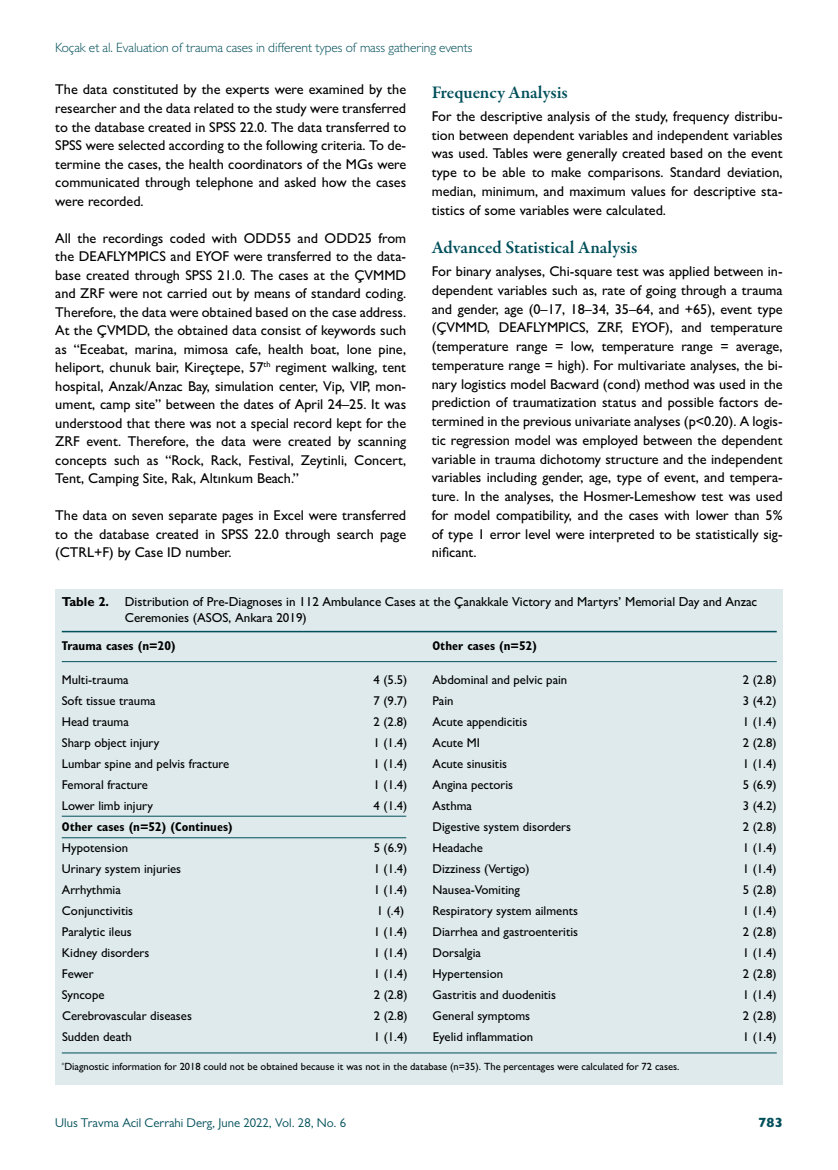
<style>
.page{position:relative;width:838px;height:1170px;background:#fff}
.page>*{position:absolute;margin:0;border:0;box-sizing:border-box;transform-origin:0 0}
.t1{font:600 18px "Garamond Premr Pro";color:#004f5a}
.t2{font:500 14.25px/18.5px "Gill Sans MT Pro";color:#000;text-align:justify}
.t3{font:300 13.5px "Gill Sans MT Pro";letter-spacing:-.005em;color:#004f5a}
.t4{font:800 13.5px "Gill Sans MT Pro";color:#004f5a}
.t5{font:500 13.05px/15.6px "Gill Sans MT Pro";color:#000}
.t6{font:500 12.75px "Gill Sans MT Pro";color:#000}
.t7{font:700 condensed 12.75px "Gill Sans MT Pro";color:#000}
.t8{font:12.75px "Gill Sans MT Pro";color:#004f5a}
.t9{font:500 10.5px "Gill Sans MT Pro";color:#000}
.s1{font-weight:700}
</style>
<div class="page">
<div style="left:55px;top:589px;width:727px;height:496px;background:#deeaec"></div>
<hr style="left:62px;top:630px;width:714px;height:2px;background:#004f5a">
<hr style="left:62px;top:661px;width:714px;height:1px;background:#004f5a">
<hr style="left:62px;top:815px;width:344px;height:1px;background:#004f5a">
<hr style="left:62px;top:837px;width:344px;height:1px;background:#004f5a">
<hr style="left:62px;top:1052px;width:714px;height:1px;background:#004f5a">
<p class="t3" style="left:55px;top:39px;width:419px">Koçak et al. Evaluation of trauma cases in different types of mass gathering events</p>
<p class="t2" style="left:55px;top:80px;width:352px">The data constituted by the experts were examined by the researcher and the data related to the study were transferred to the database created in SPSS 22.0. The data transferred to SPSS were selected according to the following criteria. To de&shy;termine the cases, the health coordinators of the MGs were communicated through telephone and asked how the cases were recorded.</p>
<p class="t2" style="left:55px;top:228px;width:352px">All the recordings coded with ODD55 and ODD25 from the DEAFLYMPICS and EYOF were transferred to the data&shy;base created through SPSS 21.0. The cases at the ÇVMMD and ZRF were not carried out by means of standard coding.<br>Therefore, the data were obtained based on the case address.<br>At the ÇVMDD, the obtained data consist of keywords such as “Eceabat, marina, mimosa cafe, health boat, lone pine, heliport, chunuk bair, Kireçtepe, 57<sup>th</sup> regiment walking, tent hospital, Anzak/Anzac Bay, simulation center, Vip, VIP, mon&shy;ument, camp site” between the dates of April 24–25. It was understood that there was not a special record kept for the ZRF event. Therefore, the data were created by scanning concepts such as “Rock, Rack, Festival, Zeytinli, Concert, Tent, Camping Site, Rak, Altınkum Beach.”</p>
<p class="t2" style="left:55px;top:506px;width:352px">The data on seven separate pages in Excel were transferred to the database created in SPSS 22.0 through search page (CTRL+F) by Case ID number.</p>
<p class="t1" style="left:432px;top:81px;width:137px">Frequency Analysis</p>
<p class="t2" style="left:432px;top:106px;width:352px">For the descriptive analysis of the study, frequency distribu&shy;tion between dependent variables and independent variables was used. Tables were generally created based on the event type to be able to make comparisons. Standard deviation, median, minimum, and maximum values for descriptive sta&shy;tistics of some variables were calculated.</p>
<p class="t1" style="left:432px;top:236px;width:207px">Advanced Statistical Analysis</p>
<p class="t2" style="left:432px;top:262px;width:352px">For binary analyses, Chi-square test was applied between in&shy;dependent variables such as, rate of going through a trauma and gender, age (0–17, 18–34, 35–64, and +65), event type (ÇVMMD, DEAFLYMPICS, ZRF, EYOF), and temperature (temperature range = low, temperature range = average, temperature range = high). For multivariate analyses, the bi&shy;nary logistics model Bacward (cond) method was used in the prediction of traumatization status and possible factors de&shy;termined in the previous univariate analyses (p&lt;0.20). A logis&shy;tic regression model was employed between the dependent variable in trauma dichotomy structure and the independent variables including gender, age, type of event, and tempera&shy;ture. In the analyses, the Hosmer-Lemeshow test was used for model compatibility, and the cases with lower than 5% of type 1 error level were interpreted to be statistically sig&shy;nificant.</p>
<p class="t5" style="left:125px;top:593px;width:634px;text-indent:-63px"><span class="s1">Table 2.</span> Distribution of Pre-Diagnoses in 112 Ambulance Cases at the Çanakkale Victory and Martyrs’ Memorial Day and Anzac<br>Ceremonies (ASOS, Ankara 2019)</p>
<p class="t7" style="left:62px;top:638px;width:115px">Trauma cases (n=20)</p>
<p class="t7" style="left:432px;top:638px;width:106px">Other cases (n=52)</p>
<p class="t6" style="left:62px;top:671px;width:68px">Multi-trauma</p>
<p class="t6" style="left:373px;top:671px;width:35px">4 (5.5)</p>
<p class="t6" style="left:432px;top:671px;width:136px">Abdominal and pelvic pain</p>
<p class="t6" style="left:742px;top:671px;width:35px">2 (2.8)</p>
<p class="t6" style="left:62px;top:692px;width:95px">Soft tissue trauma</p>
<p class="t6" style="left:373px;top:692px;width:35px">7 (9.7)</p>
<p class="t6" style="left:432px;top:692px;width:23px">Pain</p>
<p class="t6" style="left:742px;top:692px;width:35px">3 (4.2)</p>
<p class="t6" style="left:62px;top:713px;width:69px">Head trauma</p>
<p class="t6" style="left:373px;top:713px;width:35px">2 (2.8)</p>
<p class="t6" style="left:432px;top:713px;width:96px">Acute appendicitis</p>
<p class="t6" style="left:742px;top:713px;width:35px">1 (1.4)</p>
<p class="t6" style="left:62px;top:734px;width:99px">Sharp object injury</p>
<p class="t6" style="left:373px;top:734px;width:35px">1 (1.4)</p>
<p class="t6" style="left:432px;top:734px;width:49px">Acute MI</p>
<p class="t6" style="left:742px;top:734px;width:35px">2 (2.8)</p>
<p class="t6" style="left:62px;top:755px;width:169px">Lumbar spine and pelvis fracture</p>
<p class="t6" style="left:373px;top:755px;width:35px">1 (1.4)</p>
<p class="t6" style="left:432px;top:755px;width:76px">Acute sinusitis</p>
<p class="t6" style="left:742px;top:755px;width:35px">1 (1.4)</p>
<p class="t6" style="left:62px;top:776px;width:87px">Femoral fracture</p>
<p class="t6" style="left:373px;top:776px;width:35px">1 (1.4)</p>
<p class="t6" style="left:432px;top:776px;width:82px">Angina pectoris</p>
<p class="t6" style="left:742px;top:776px;width:35px">5 (6.9)</p>
<p class="t6" style="left:62px;top:797px;width:93px">Lower limb injury</p>
<p class="t6" style="left:373px;top:797px;width:35px">4 (1.4)</p>
<p class="t6" style="left:432px;top:797px;width:41px">Asthma</p>
<p class="t6" style="left:743px;top:797px;width:35px">3 (4.2)</p>
<p class="t7" style="left:62px;top:818px;width:172px">Other cases (n=52) (Continues)</p>
<p class="t6" style="left:432px;top:818px;width:140px">Digestive system disorders</p>
<p class="t6" style="left:743px;top:818px;width:35px">2 (2.8)</p>
<p class="t6" style="left:62px;top:839px;width:68px">Hypotension</p>
<p class="t6" style="left:374px;top:839px;width:35px">5 (6.9)</p>
<p class="t6" style="left:432px;top:839px;width:52px">Headache</p>
<p class="t6" style="left:743px;top:839px;width:35px">1 (1.4)</p>
<p class="t6" style="left:62px;top:860px;width:121px">Urinary system injuries</p>
<p class="t6" style="left:374px;top:860px;width:35px">1 (1.4)</p>
<p class="t6" style="left:432px;top:860px;width:99px">Dizziness (Vertigo)</p>
<p class="t6" style="left:743px;top:860px;width:35px">1 (1.4)</p>
<p class="t6" style="left:62px;top:881px;width:60px">Arrhythmia</p>
<p class="t6" style="left:374px;top:881px;width:35px">1 (1.4)</p>
<p class="t6" style="left:432px;top:881px;width:89px">Nausea-Vomiting</p>
<p class="t6" style="left:743px;top:881px;width:35px">5 (2.8)</p>
<p class="t6" style="left:62px;top:902px;width:73px">Conjunctivitis</p>
<p class="t6" style="left:377px;top:902px;width:29px">1 (.4)</p>
<p class="t6" style="left:432px;top:902px;width:147px">Respiratory system ailments</p>
<p class="t6" style="left:743px;top:902px;width:35px">1 (1.4)</p>
<p class="t6" style="left:62px;top:923px;width:71px">Paralytic ileus</p>
<p class="t6" style="left:374px;top:923px;width:35px">1 (1.4)</p>
<p class="t6" style="left:432px;top:923px;width:147px">Diarrhea and gastroenteritis</p>
<p class="t6" style="left:743px;top:923px;width:35px">2 (2.8)</p>
<p class="t6" style="left:62px;top:944px;width:89px">Kidney disorders</p>
<p class="t6" style="left:374px;top:944px;width:35px">1 (1.4)</p>
<p class="t6" style="left:432px;top:944px;width:50px">Dorsalgia</p>
<p class="t6" style="left:743px;top:944px;width:35px">1 (1.4)</p>
<p class="t6" style="left:62px;top:965px;width:33px">Fewer</p>
<p class="t6" style="left:374px;top:965px;width:35px">1 (1.4)</p>
<p class="t6" style="left:432px;top:965px;width:72px">Hypertension</p>
<p class="t6" style="left:743px;top:965px;width:35px">2 (2.8)</p>
<p class="t6" style="left:62px;top:986px;width:44px">Syncope</p>
<p class="t6" style="left:374px;top:986px;width:35px">2 (2.8)</p>
<p class="t6" style="left:432px;top:986px;width:125px">Gastritis and duodenitis</p>
<p class="t6" style="left:743px;top:986px;width:35px">1 (1.4)</p>
<p class="t6" style="left:62px;top:1007px;width:131px">Cerebrovascular diseases</p>
<p class="t6" style="left:374px;top:1007px;width:35px">2 (2.8)</p>
<p class="t6" style="left:432px;top:1007px;width:99px">General symptoms</p>
<p class="t6" style="left:743px;top:1007px;width:35px">2 (2.8)</p>
<p class="t6" style="left:62px;top:1028px;width:71px">Sudden death</p>
<p class="t6" style="left:374px;top:1028px;width:35px">1 (1.4)</p>
<p class="t6" style="left:432px;top:1028px;width:102px">Eyelid inflammation</p>
<p class="t6" style="left:743px;top:1028px;width:35px">1 (1.4)</p>
<p class="t9" style="left:62px;top:1060px;width:619px"><sup>*</sup>Diagnostic information for 2018 could not be obtained because it was not in the database (n=35). The percentages were calculated for 72 cases.</p>
<p class="t8" style="left:55px;top:1115px;width:292px">Ulus Travma Acil Cerrahi Derg, June 2022, Vol. 28, No. 6</p>
<p class="t4" style="left:758px;top:1114px;width:26px">783</p>
</div>
